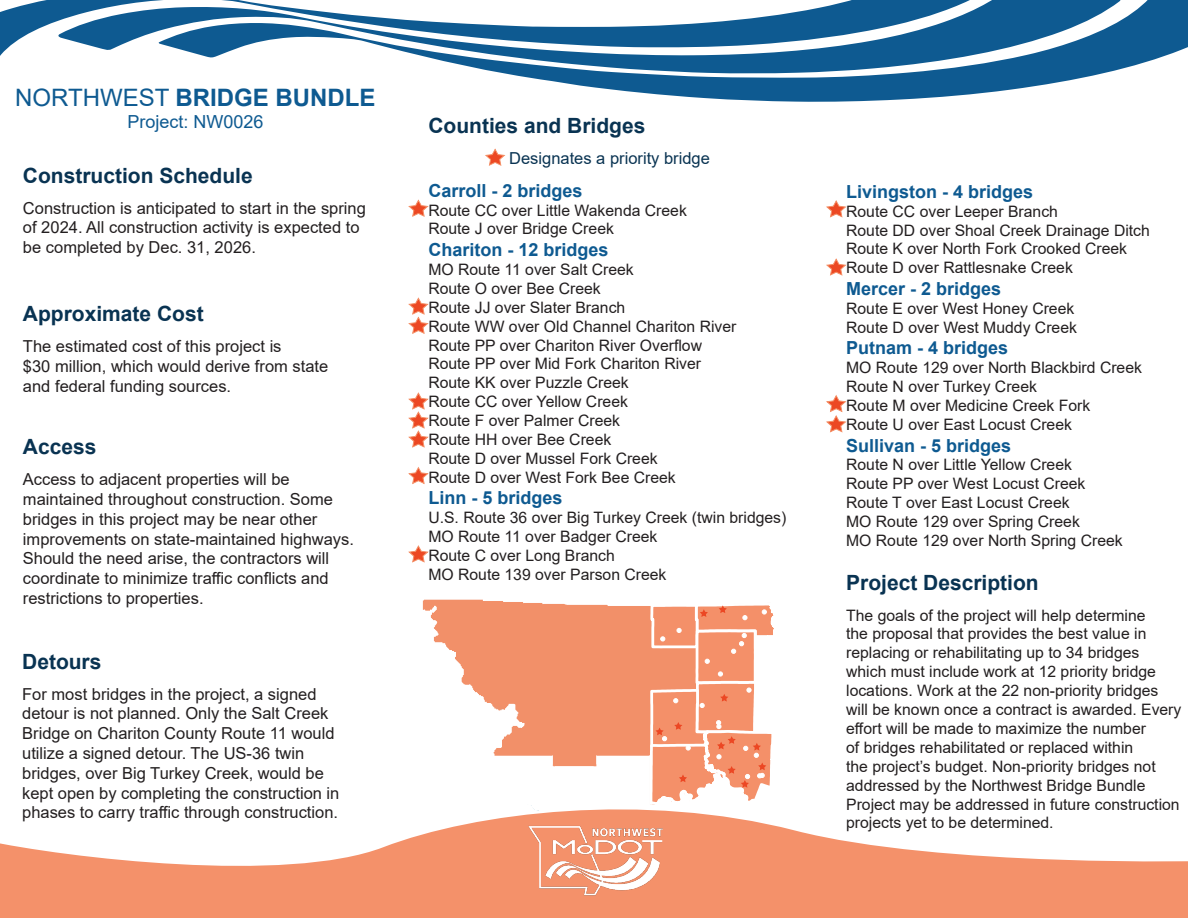
<style>
.page{position:relative;width:1188px;height:918px;background:#fff}
.page>*{position:absolute;margin:0;border:0;box-sizing:border-box;transform-origin:0 0}
.t1{font:700 24px "Arial";color:#0e5a91}
.t2{font:700 21px "Arial";color:#093352}
.t3{font:700 18px "Arial";color:#0e5a91}
.t4{font:18px "Arial";color:#0e5a91}
.t5{font:16.5px/19.8px "Arial";color:#231f20}
.t6{font:16.5px "Arial";color:#093352}
.t7{font:15.75px/18.9px "Arial";color:#231f20}
.s1{font-weight:400}
</style>
<div class="page">
<img style="left:422px;top:599px;width:226px;height:168px">
<svg style="left:648px;top:605px;width:126px;height:187px"></svg>
<svg style="left:0;top:792px;width:1188px;height:126px;fill:#f4916a"></svg>
<svg style="left:508px;top:0;width:680px;height:102px;fill:#0e5a91"></svg>
<svg style="left:0;top:0;width:57px;height:56px;fill:#0e5a91"></svg>
<svg style="left:57px;top:0;width:1064px;height:74px;fill:#0e5a91"></svg>
<img style="left:528px;top:824px;width:134px;height:72px">
<svg style="left:408px;top:199px;width:21px;height:18px"></svg>
<svg style="left:408px;top:297px;width:21px;height:37px"></svg>
<svg style="left:408px;top:545px;width:21px;height:18px"></svg>
<svg style="left:826px;top:200px;width:21px;height:18px"></svg>
<svg style="left:826px;top:258px;width:21px;height:18px"></svg>
<svg style="left:826px;top:395px;width:21px;height:38px"></svg>
<svg style="left:485px;top:148px;width:21px;height:18px"></svg>
<svg style="left:408px;top:392px;width:21px;height:56px"></svg>
<svg style="left:408px;top:467px;width:21px;height:17px"></svg>
<p class="t1" style="left:15px;top:81px;width:362px"><span class="s1">NORTHWEST</span> BRIDGE BUNDLE</p>
<p class="t4" style="left:127px;top:109px;width:138px">Project: NW0026</p>
<p class="t2" style="left:23px;top:160px;width:231px">Construction Schedule</p>
<p class="t5" style="left:23px;top:198px;width:344px">Construction is anticipated to start in the spring of 2024. All construction activity is expected to be completed by Dec. 31, 2026.</p>
<p class="t2" style="left:23px;top:299px;width:182px">Approximate Cost</p>
<p class="t5" style="left:23px;top:337px;width:260px">The estimated cost of this project is</p>
<p class="t5" style="left:23px;top:356px;width:307px">$30 million, which would derive from state</p>
<p class="t5" style="left:23px;top:376px;width:210px">and federal funding sources.</p>
<p class="t2" style="left:23px;top:432px;width:75px">Access</p>
<p class="t5" style="left:23px;top:469px;width:333px">Access to adjacent properties will be maintained throughout construction. Some bridges in this project may be near other improvements on state-maintained highways.<br>Should the need arise, the contractors will coordinate to minimize traffic conflicts and restrictions to properties.</p>
<p class="t2" style="left:22px;top:647px;width:81px">Detours</p>
<p class="t5" style="left:22px;top:684px;width:319px">For most bridges in the project, a signed detour is not planned. Only the Salt Creek Bridge on Chariton County Route 11 would utilize a signed detour. The US-36 twin bridges, over Big Turkey Creek, would be kept open by completing the construction in phases to carry traffic through construction.</p>
<p class="t2" style="left:428px;top:111px;width:219px">Counties and Bridges</p>
<p class="t6" style="left:509px;top:147px;width:202px">Designates a priority bridge</p>
<p class="t3" style="left:428px;top:178px;width:156px">Carroll - 2 bridges</p>
<p class="t7" style="left:428px;top:200px;width:260px">Route CC over Little Wakenda Creek</p>
<p class="t7" style="left:428px;top:219px;width:187px">Route J over Bridge Creek</p>
<p class="t3" style="left:428px;top:237px;width:182px">Chariton - 12 bridges</p>
<p class="t7" style="left:428px;top:260px;width:207px">MO Route 11 over Salt Creek</p>
<p class="t7" style="left:428px;top:279px;width:174px">Route O over Bee Creek</p>
<p class="t7" style="left:428px;top:298px;width:198px">Route JJ over Slater Branch</p>
<p class="t7" style="left:428px;top:317px;width:310px">Route WW over Old Channel Chariton River</p>
<p class="t7" style="left:428px;top:335px;width:275px">Route PP over Chariton River Overflow</p>
<p class="t7" style="left:428px;top:354px;width:274px">Route PP over Mid Fork Chariton River</p>
<p class="t7" style="left:428px;top:373px;width:202px">Route KK over Puzzle Creek</p>
<p class="t7" style="left:428px;top:392px;width:201px">Route CC over Yellow Creek</p>
<p class="t7" style="left:428px;top:411px;width:193px">Route F over Palmer Creek</p>
<p class="t7" style="left:428px;top:430px;width:184px">Route HH over Bee Creek</p>
<p class="t7" style="left:428px;top:449px;width:231px">Route D over Mussel Fork Creek</p>
<p class="t7" style="left:428px;top:468px;width:249px">Route D over West Fork Bee Creek</p>
<p class="t3" style="left:428px;top:485px;width:136px">Linn - 5 bridges</p>
<p class="t7" style="left:428px;top:508px;width:359px">U.S. Route 36 over Big Turkey Creek (twin bridges)</p>
<p class="t7" style="left:428px;top:527px;width:231px">MO Route 11 over Badger Creek</p>
<p class="t7" style="left:428px;top:546px;width:188px">Route C over Long Branch</p>
<p class="t7" style="left:428px;top:565px;width:240px">MO Route 139 over Parson Creek</p>
<p class="t3" style="left:846px;top:179px;width:189px">Livingston - 4 bridges</p>
<p class="t7" style="left:846px;top:202px;width:213px">Route CC over Leeper Branch</p>
<p class="t7" style="left:846px;top:221px;width:305px">Route DD over Shoal Creek Drainage Ditch</p>
<p class="t7" style="left:846px;top:239px;width:282px">Route K over North Fork Crooked Creek</p>
<p class="t7" style="left:846px;top:258px;width:228px">Route D over Rattlesnake Creek</p>
<p class="t3" style="left:846px;top:276px;width:157px">Mercer - 2 bridges</p>
<p class="t7" style="left:846px;top:299px;width:230px">Route E over West Honey Creek</p>
<p class="t7" style="left:846px;top:318px;width:232px">Route D over West Muddy Creek</p>
<p class="t3" style="left:846px;top:335px;width:164px">Putnam - 4 bridges</p>
<p class="t7" style="left:846px;top:358px;width:297px">MO Route 129 over North Blackbird Creek</p>
<p class="t7" style="left:846px;top:377px;width:192px">Route N over Turkey Creek</p>
<p class="t7" style="left:846px;top:396px;width:246px">Route M over Medicine Creek Fork</p>
<p class="t7" style="left:846px;top:415px;width:227px">Route U over East Locust Creek</p>
<p class="t3" style="left:846px;top:433px;width:167px">Sullivan - 5 bridges</p>
<p class="t7" style="left:846px;top:455px;width:227px">Route N over Little Yellow Creek</p>
<p class="t7" style="left:846px;top:474px;width:241px">Route PP over West Locust Creek</p>
<p class="t7" style="left:846px;top:493px;width:225px">Route T over East Locust Creek</p>
<p class="t7" style="left:846px;top:512px;width:235px">MO Route 129 over Spring Creek</p>
<p class="t7" style="left:846px;top:531px;width:278px">MO Route 129 over North Spring Creek</p>
<p class="t2" style="left:846px;top:568px;width:194px">Project Description</p>
<p class="t7" style="left:846px;top:606px;width:337px">The goals of the project will help determine<br>the proposal that provides the best value in replacing or rehabilitating up to 34 bridges which must include work at 12 priority bridge locations. Work at the 22 non-priority bridges will be known once a contract is awarded. Every effort will be made to maximize the number<br>of bridges rehabilitated or replaced within<br>the project’s budget. Non-priority bridges not addressed by the Northwest Bridge Bundle Project may be addressed in future construction projects yet to be determined.</p>
</div>
